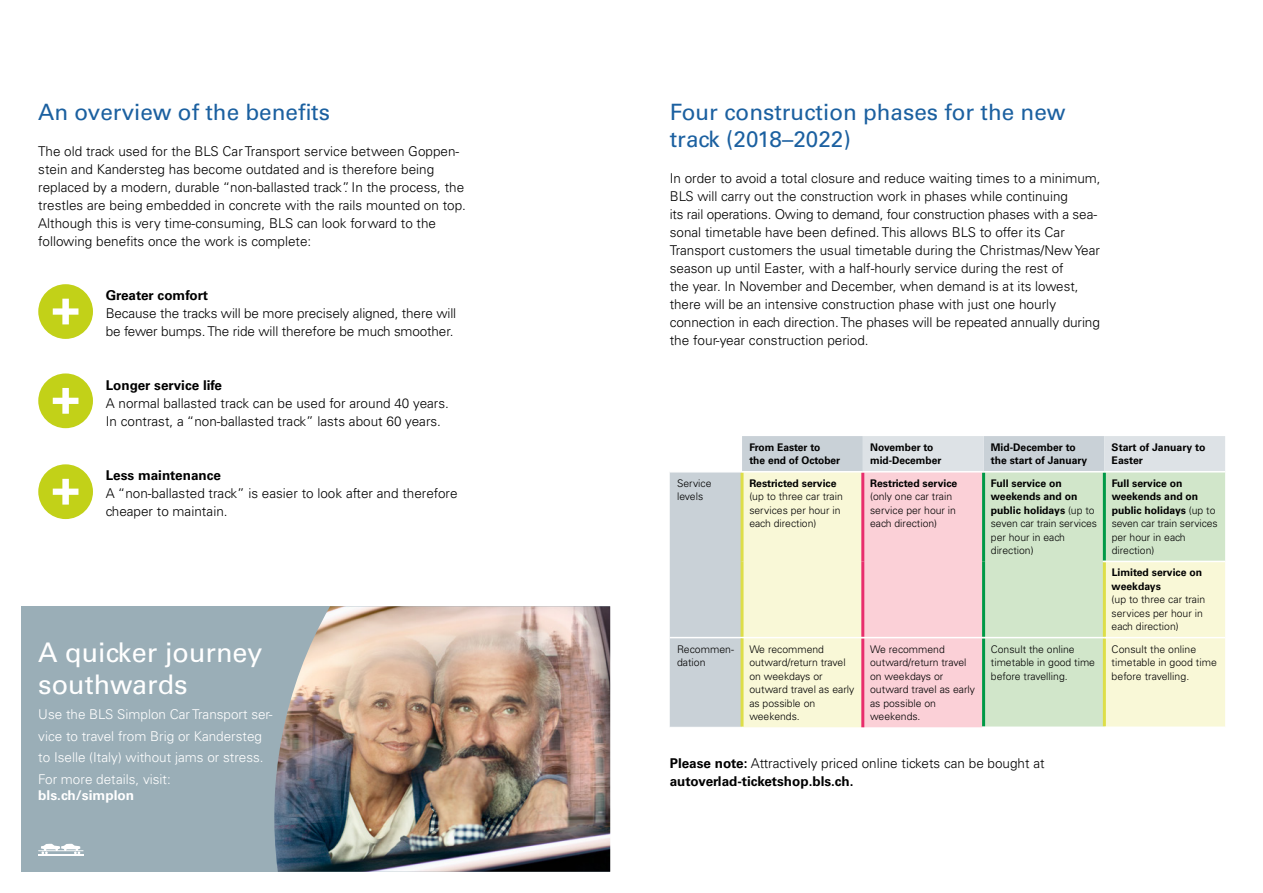
<style>
.page{position:relative;width:1263px;height:893px;background:#fff}
.page>*{position:absolute;margin:0;border:0;box-sizing:border-box;transform-origin:0 0}
.t1{font:27px/32.4px "Univers LT Std";color:#fff}
.t2{font:22.5px/27px "Univers LT Std";color:#1b60a0}
.t3{font:300 13.5px/18px "Univers LT Std";color:#000}
.t4{font:300 13.5px/21.6px "Univers LT Std";color:#fff}
.t5{font:700 13.5px "Univers LT Std";color:#000}
.t6{font:700 13.5px "Univers LT Std";color:#fff}
.t7{font:300 10.5px/13.5px "Univers LT Std";color:#000}
.t8{font:700 10.5px/13.5px "Univers LT Std";color:#000}
.s1{font-weight:700}
</style>
<div class="page">
<div style="left:21px;top:606px;width:589px;height:266px;background:#9aaeb7"></div>
<img style="left:274px;top:606px;width:336px;height:266px">
<div style="left:38px;top:284px;width:55px;height:55px;background:#c2d118;border-radius:50%"></div>
<svg style="left:53px;top:299px;width:25px;height:25px"></svg>
<div style="left:38px;top:373px;width:55px;height:55px;background:#c2d118;border-radius:50%"></div>
<svg style="left:53px;top:388px;width:25px;height:26px"></svg>
<div style="left:38px;top:464px;width:55px;height:55px;background:#c2d118;border-radius:50%"></div>
<svg style="left:53px;top:479px;width:25px;height:26px"></svg>
<svg style="left:670px;top:436px;width:193px;height:291px;background:#ced5db"></svg>
<div style="left:743px;top:472px;width:118px;height:255px;background:#f9f8d7"></div>
<svg style="left:863px;top:436px;width:362px;height:291px;background:#f0d3d9"></svg>
<svg style="left:985px;top:472px;width:240px;height:254px;background:#ddebce"></svg>
<hr style="left:982px;top:638px;width:3px;height:88px;background:#009946">
<hr style="left:1103px;top:638px;width:3px;height:88px;background:#ddde48">
<hr style="left:740px;top:472px;width:3px;height:89px;background:#ddde48">
<hr style="left:740px;top:561px;width:3px;height:76px;background:#ddde48">
<hr style="left:861px;top:472px;width:3px;height:89px;background:#e82d6d">
<hr style="left:861px;top:561px;width:3px;height:76px;background:#e82d6d">
<hr style="left:982px;top:472px;width:3px;height:89px;background:#009946">
<hr style="left:1103px;top:472px;width:3px;height:89px;background:#009946">
<hr style="left:982px;top:561px;width:3px;height:76px;background:#009946">
<hr style="left:1103px;top:562px;width:3px;height:75px;background:#ddde48">
<hr style="left:861px;top:638px;width:3px;height:89px;background:#e82d6d">
<hr style="left:670px;top:471px;width:72px;height:1px;background:#fff">
<hr style="left:742px;top:471px;width:121px;height:1px;background:#fff">
<hr style="left:863px;top:471px;width:120px;height:1px;background:#fff">
<hr style="left:983px;top:471px;width:121px;height:1px;background:#fff">
<hr style="left:1104px;top:471px;width:121px;height:1px;background:#fff">
<hr style="left:1103px;top:561px;width:122px;height:1px;background:#fff">
<hr style="left:742px;top:637px;width:121px;height:1px;background:#fff">
<hr style="left:863px;top:637px;width:120px;height:1px;background:#fff">
<hr style="left:983px;top:637px;width:121px;height:1px;background:#fff">
<hr style="left:1104px;top:637px;width:121px;height:1px;background:#fff">
<hr style="left:982px;top:726px;width:122px;height:2px;background:#fff">
<hr style="left:1104px;top:726px;width:121px;height:2px;background:#fff">
<hr style="left:670px;top:637px;width:72px;height:1px;background:#fff">
<hr style="left:740px;top:638px;width:3px;height:89px;background:#ddde48">
<svg style="left:38px;top:844px;width:45px;height:10px"></svg>
<hr style="left:38px;top:854px;width:45px;height:2px;background:#fff">
<h2 class="t2" style="left:38px;top:98px;width:293px">An overview of the benefits</h2>
<p class="t3" style="left:38px;top:142px;width:429px">The old track used for the BLS Car Transport service between Goppen&shy;stein and Kandersteg has become outdated and is therefore being replaced by a modern, durable “non-ballasted track”. In the process, the trestles are being embedded in concrete with the rails mounted on top.<br>Although this is very time-consuming, BLS can look forward to the following benefits once the work is complete:</p>
<p class="t5" style="left:106px;top:287px;width:104px">Greater comfort</p>
<p class="t3" style="left:106px;top:304px;width:352px">Because the tracks will be more precisely aligned, there will be fewer bumps. The ride will therefore be much smoother.</p>
<p class="t5" style="left:106px;top:377px;width:118px">Longer service life</p>
<p class="t3" style="left:106px;top:394px;width:345px">A normal ballasted track can be used for around 40 years.<br>In contrast, a “non-ballasted track” lasts about 60 years.</p>
<p class="t5" style="left:106px;top:467px;width:117px">Less maintenance</p>
<p class="t3" style="left:106px;top:484px;width:353px">A “non-ballasted track” is easier to look after and therefore cheaper to maintain.</p>
<h1 class="t1" style="left:38px;top:636px;width:226px">A quicker journey southwards</h1>
<p class="t4" style="left:38px;top:703px;width:236px">Use the BLS Simplon Car Transport ser&shy;vice to travel from Brig or Kandersteg to Iselle (Italy) without jams or stress.<br>For more details, visit:</p>
<p class="t6" style="left:38px;top:787px;width:97px">bls.ch/simplon</p>
<h2 class="t2" style="left:670px;top:98px;width:397px">Four construction phases for the new track (2018–2022)</h2>
<p class="t3" style="left:670px;top:169px;width:432px">In order to avoid a total closure and reduce waiting times to a minimum, BLS will carry out the construction work in phases while continuing<br>its rail operations. Owing to demand, four construction phases with a sea&shy;sonal timetable have been defined. This allows BLS to offer its Car Transport customers the usual timetable during the Christmas/New Year season up until Easter, with a half-hourly service during the rest of<br>the year. In November and December, when demand is at its lowest, there will be an intensive construction phase with just one hourly connection in each direction. The phases will be repeated annually during the four-year construction period.</p>
<p class="t8" style="left:749px;top:441px;width:92px">From Easter to<br>the end of October</p>
<p class="t8" style="left:870px;top:441px;width:73px">November to mid-December</p>
<p class="t8" style="left:991px;top:441px;width:98px">Mid-December to the start of January</p>
<p class="t8" style="left:1112px;top:441px;width:95px">Start of January to<br>Easter</p>
<p class="t7" style="left:677px;top:476px;width:36px">Service levels</p>
<p class="t8" style="left:749px;top:476px;width:89px">Restricted service</p>
<p class="t7" style="left:749px;top:490px;width:95px">(up to three car train services per hour in each direction)</p>
<p class="t8" style="left:870px;top:476px;width:89px">Restricted service</p>
<p class="t7" style="left:870px;top:490px;width:87px">(only one car train service per hour in each direction)</p>
<p class="t7" style="left:991px;top:476px;width:108px"><span class="s1">Full service on weekends and on public holidays</span> (up to seven car train services per hour in each direction)</p>
<p class="t7" style="left:1112px;top:476px;width:108px"><span class="s1">Full service on weekends and on public holidays</span> (up to seven car train services per hour in each direction)</p>
<p class="t8" style="left:1112px;top:566px;width:92px">Limited service on weekdays</p>
<p class="t7" style="left:1112px;top:593px;width:95px">(up to three car train services per hour in each direction)</p>
<p class="t7" style="left:677px;top:642px;width:58px">Recommen&shy;dation</p>
<p class="t7" style="left:749px;top:642px;width:106px">We recommend outward/return travel on weekdays or outward travel as early as possible on weekends.</p>
<p class="t7" style="left:870px;top:642px;width:106px">We recommend outward/return travel on weekdays or outward travel as early as possible on weekends.</p>
<p class="t7" style="left:991px;top:642px;width:106px">Consult the online timetable in good time before travelling.</p>
<p class="t7" style="left:1112px;top:642px;width:107px">Consult the online timetable in good time before travelling.</p>
<p class="t3" style="left:670px;top:754px;width:376px"><span class="s1">Please note:</span> Attractively priced online tickets can be bought at <span class="s1">autoverlad-ticketshop.bls.ch.</span></p>
</div>
